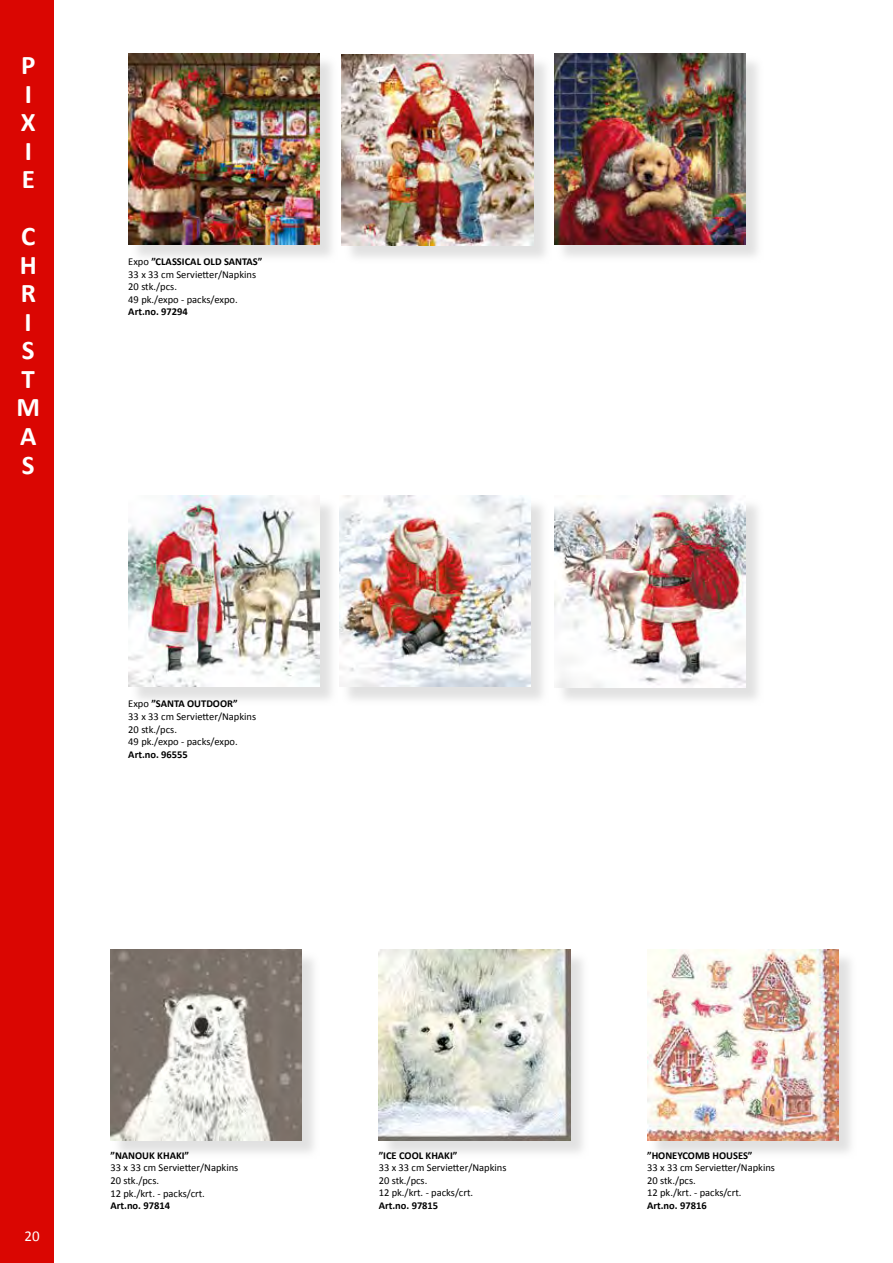
<style>
.page{position:relative;width:893px;height:1263px;background:#fff}
.page>*{position:absolute;margin:0;border:0;box-sizing:border-box;transform-origin:0 0}
.t1{font:700 27px/28.5px "Calibri";color:#fff}
.t2{font:15px "Calibri";color:#fff}
.t3{font:10.5px/12.6px "Calibri";color:#000}
.t4{font:700 10.5px "Calibri";color:#000}
.s1{font-weight:700}
</style>
<div class="page">
<div style="left:342px;top:498px;width:207px;height:208px;background:#d8d8d8;opacity:.75"></div>
<img style="left:339px;top:496px;width:192px;height:191px">
<div style="left:131px;top:498px;width:207px;height:208px;background:#d8d8d8;opacity:.75"></div>
<img style="left:128px;top:496px;width:192px;height:191px">
<div style="left:556px;top:498px;width:208px;height:208px;background:#d8d8d8;opacity:.75"></div>
<img style="left:554px;top:496px;width:191px;height:191px">
<div style="left:0;top:0;width:53px;height:1263px;background:#da0602"></div>
<div style="left:556px;top:55px;width:208px;height:208px;background:#d8d8d8;opacity:.75"></div>
<img style="left:554px;top:53px;width:191px;height:191px">
<div style="left:131px;top:55px;width:207px;height:208px;background:#d8d8d8;opacity:.75"></div>
<img style="left:128px;top:53px;width:192px;height:191px">
<div style="left:344px;top:56px;width:208px;height:208px;background:#d8d8d8;opacity:.75"></div>
<img style="left:342px;top:54px;width:191px;height:191px">
<div style="left:112px;top:951px;width:208px;height:208px;background:#d8d8d8;opacity:.75"></div>
<img style="left:110px;top:949px;width:192px;height:191px">
<div style="left:381px;top:951px;width:208px;height:208px;background:#d8d8d8;opacity:.75"></div>
<img style="left:379px;top:949px;width:191px;height:191px">
<div style="left:649px;top:951px;width:208px;height:208px;background:#d8d8d8;opacity:.75"></div>
<img style="left:647px;top:949px;width:191px;height:191px">
<h1 class="t1" style="left:21px;top:50px;width:16px">P<br>I<br>X<br>I<br>E</h1>
<h1 class="t1" style="left:16px;top:221px;width:25px;text-align:center">C<br>H<br>R<br>I<br>S<br>T<br>M<br>A<br>S</h1>
<p class="t3" style="left:128px;top:255px;width:135px">Expo <span class="s1">”CLASSICAL OLD SANTAS”<br></span>33 x 33 cm Servietter/Napkins<br>20 stk./pcs.<br>49 pk./expo - packs/expo.</p>
<p class="t4" style="left:128px;top:304px;width:61px">Art.no. 97294</p>
<p class="t3" style="left:128px;top:697px;width:129px">Expo <span class="s1">”SANTA OUTDOOR”<br></span>33 x 33 cm Servietter/Napkins<br>20 stk./pcs.<br>49 pk./expo - packs/expo.</p>
<p class="t4" style="left:128px;top:747px;width:61px">Art.no. 96555</p>
<h2 class="t2" style="left:24px;top:1226px;width:17px">20</h2>
<p class="t4" style="left:110px;top:1148px;width:80px">”NANOUK KHAKI”</p>
<p class="t3" style="left:110px;top:1161px;width:129px">33 x 33 cm Servietter/Napkins<br>20 stk./pcs.<br>12 pk./krt. - packs/crt.</p>
<p class="t4" style="left:110px;top:1198px;width:61px">Art.no. 97814</p>
<p class="t4" style="left:379px;top:1148px;width:80px">”ICE COOL KHAKI”</p>
<p class="t3" style="left:379px;top:1161px;width:129px">33 x 33 cm Servietter/Napkins<br>20 stk./pcs.<br>12 pk./krt. - packs/crt.</p>
<p class="t4" style="left:379px;top:1198px;width:61px">Art.no. 97815</p>
<p class="t4" style="left:647px;top:1148px;width:107px">”HONEYCOMB HOUSES”</p>
<p class="t3" style="left:647px;top:1161px;width:129px">33 x 33 cm Servietter/Napkins<br>20 stk./pcs.<br>12 pk./krt. - packs/crt.</p>
<p class="t4" style="left:647px;top:1198px;width:61px">Art.no. 97816</p>
</div>
